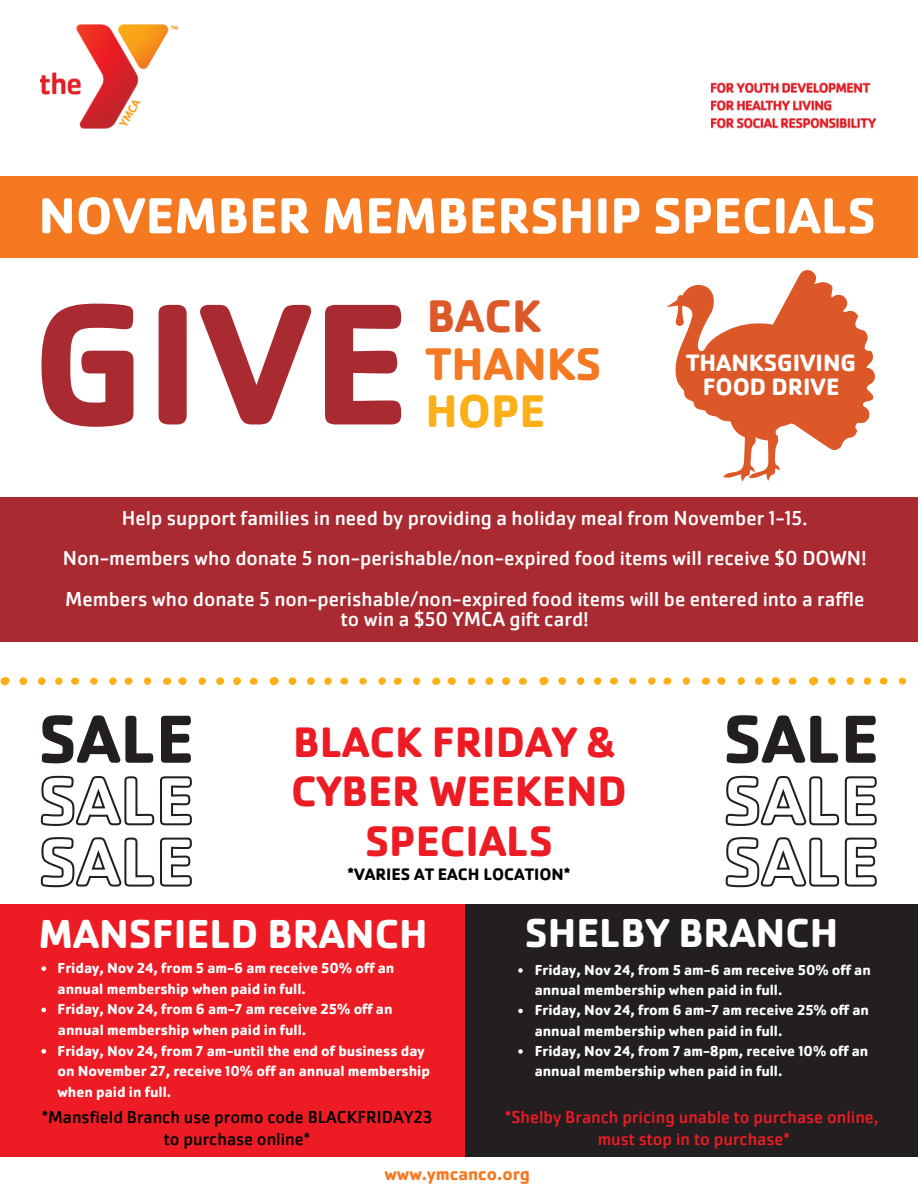
<style>
.page{position:relative;width:918px;height:1188px;background:#fff}
.page>*{position:absolute;margin:0;border:0;box-sizing:border-box;transform-origin:0 0}
.t1{font:700 179.1px "Cachet Pro";color:#a92b31}
.t2{font:700 70.35px "Cachet Pro";color:#231f20}
.t3{font:700 52.5px "Cachet Pro";color:#fff}
.t4{font:700 47.4px "Cachet Pro";color:#f47920}
.t5{font:700 47.4px "Cachet Pro";color:#dd5828}
.t6{font:700 47.4px "Cachet Pro";color:#fcaf17}
.t7{font:700 44.25px/49.5px "Cachet Pro";color:#ed1c24;text-align:center}
.t8{font:700 42px "Cachet Pro";color:#fff}
.t9{font:700 24.6px "Cachet Pro";color:#fff}
.t10{font:21px/20.2px "Cachet Pro";color:#fff;text-align:center}
.t11{font:18px "Cachet Pro";color:#ed1c24}
.t12{font:18px/21.3px "Cachet Pro";color:#000;text-align:center}
.t13{font:700 18px "Cachet Pro";color:#f47920}
.t14{font:700 17.25px "Cachet Pro";color:#000}
.t15{font:700 15px/20.7px "Cachet Pro";color:#fff}
</style>
<div class="page">
<img style="left:41px;top:24px;width:137px;height:105px">
<img style="left:712px;top:82px;width:164px;height:47px">
<div style="left:0;top:176px;width:918px;height:81px;background:#f47920"></div>
<svg style="left:667px;top:270px;width:208px;height:212px;fill:#dd5828"></svg>
<div style="left:0;top:498px;width:918px;height:144px;background:#a92b31"></div>
<div style="left:0;top:904px;width:465px;height:252px;background:#ed1c24"></div>
<div style="left:465px;top:904px;width:453px;height:252px;background:#231f20"></div>
<svg style="left:40px;top:775px;width:152px;height:51px"></svg>
<svg style="left:40px;top:837px;width:152px;height:51px"></svg>
<svg style="left:725px;top:775px;width:152px;height:51px"></svg>
<svg style="left:725px;top:837px;width:152px;height:51px"></svg>
<svg style="left:41px;top:966px;width:5px;height:5px"></svg>
<svg style="left:41px;top:1008px;width:5px;height:4px"></svg>
<svg style="left:41px;top:1049px;width:5px;height:5px"></svg>
<svg style="left:518px;top:968px;width:5px;height:5px"></svg>
<svg style="left:518px;top:1009px;width:5px;height:4px"></svg>
<svg style="left:518px;top:1049px;width:5px;height:5px"></svg>
<svg style="left:0;top:677px;width:10px;height:9px"></svg>
<svg style="left:178px;top:677px;width:9px;height:8px"></svg>
<div style="left:233px;top:677px;width:8px;height:8px;background:#fcaf17;border-radius:50%"></div>
<div style="left:216px;top:677px;width:8px;height:8px;background:#fcaf17;border-radius:50%"></div>
<div style="left:19px;top:677px;width:8px;height:8px;background:#fcaf17;border-radius:50%"></div>
<svg style="left:163px;top:678px;width:8px;height:7px"></svg>
<div style="left:38px;top:677px;width:8px;height:8px;background:#fcaf17;border-radius:50%"></div>
<div style="left:125px;top:678px;width:8px;height:7px;background:#fcaf17;border-radius:50%"></div>
<svg style="left:71px;top:678px;width:8px;height:7px"></svg>
<div style="left:199px;top:677px;width:7px;height:8px;background:#fcaf17;border-radius:50%"></div>
<svg style="left:250px;top:678px;width:8px;height:7px"></svg>
<div style="left:109px;top:677px;width:8px;height:8px;background:#fcaf17;border-radius:50%"></div>
<div style="left:55px;top:678px;width:8px;height:7px;background:#fcaf17;border-radius:50%"></div>
<svg style="left:144px;top:677px;width:7px;height:8px"></svg>
<div style="left:90px;top:678px;width:8px;height:7px;background:#fcaf17;border-radius:50%"></div>
<svg style="left:269px;top:677px;width:10px;height:9px"></svg>
<svg style="left:447px;top:677px;width:9px;height:8px"></svg>
<div style="left:502px;top:677px;width:8px;height:8px;background:#fcaf17;border-radius:50%"></div>
<div style="left:485px;top:677px;width:8px;height:8px;background:#fcaf17;border-radius:50%"></div>
<div style="left:289px;top:677px;width:7px;height:8px;background:#fcaf17;border-radius:50%"></div>
<svg style="left:432px;top:678px;width:8px;height:7px"></svg>
<div style="left:307px;top:677px;width:8px;height:8px;background:#fcaf17;border-radius:50%"></div>
<div style="left:394px;top:678px;width:8px;height:7px;background:#fcaf17;border-radius:50%"></div>
<svg style="left:340px;top:678px;width:8px;height:7px"></svg>
<div style="left:468px;top:677px;width:7px;height:8px;background:#fcaf17;border-radius:50%"></div>
<svg style="left:519px;top:678px;width:8px;height:7px"></svg>
<div style="left:378px;top:677px;width:8px;height:8px;background:#fcaf17;border-radius:50%"></div>
<div style="left:324px;top:678px;width:8px;height:7px;background:#fcaf17;border-radius:50%"></div>
<svg style="left:413px;top:677px;width:7px;height:8px"></svg>
<div style="left:359px;top:678px;width:8px;height:7px;background:#fcaf17;border-radius:50%"></div>
<svg style="left:539px;top:677px;width:10px;height:8px"></svg>
<svg style="left:717px;top:677px;width:9px;height:8px"></svg>
<div style="left:772px;top:677px;width:8px;height:8px;background:#fcaf17;border-radius:50%"></div>
<div style="left:755px;top:677px;width:8px;height:8px;background:#fcaf17;border-radius:50%"></div>
<div style="left:558px;top:677px;width:8px;height:8px;background:#fcaf17;border-radius:50%"></div>
<svg style="left:701px;top:677px;width:9px;height:8px"></svg>
<div style="left:577px;top:677px;width:7px;height:8px;background:#fcaf17;border-radius:50%"></div>
<div style="left:663px;top:677px;width:8px;height:8px;background:#fcaf17;border-radius:50%"></div>
<svg style="left:610px;top:678px;width:8px;height:7px"></svg>
<div style="left:738px;top:677px;width:7px;height:8px;background:#fcaf17;border-radius:50%"></div>
<svg style="left:789px;top:678px;width:8px;height:7px"></svg>
<div style="left:648px;top:677px;width:8px;height:8px;background:#fcaf17;border-radius:50%"></div>
<div style="left:594px;top:677px;width:8px;height:8px;background:#fcaf17;border-radius:50%"></div>
<svg style="left:683px;top:677px;width:7px;height:8px"></svg>
<div style="left:629px;top:678px;width:7px;height:7px;background:#fcaf17;border-radius:50%"></div>
<svg style="left:809px;top:677px;width:9px;height:8px"></svg>
<div style="left:828px;top:677px;width:8px;height:8px;background:#fcaf17;border-radius:50%"></div>
<div style="left:846px;top:677px;width:8px;height:8px;background:#fcaf17;border-radius:50%"></div>
<svg style="left:879px;top:678px;width:9px;height:7px"></svg>
<div style="left:864px;top:677px;width:7px;height:8px;background:#fcaf17;border-radius:50%"></div>
<div style="left:899px;top:678px;width:7px;height:7px;background:#fcaf17;border-radius:50%"></div>
<p class="t3" style="left:39px;top:182px;width:839px">NOVEMBER MEMBERSHIP SPECIALS</p>
<p class="t1" style="left:32px;top:251px;width:379px">GIVE</p>
<p class="t5" style="left:427px;top:286px;width:116px">BACK</p>
<p class="t4" style="left:426px;top:334px;width:177px">THANKS</p>
<p class="t6" style="left:426px;top:381px;width:121px">HOPE</p>
<p class="t9" style="left:686px;top:347px;width:172px">THANKSGIVING</p>
<p class="t9" style="left:703px;top:371px;width:138px">FOOD DRIVE</p>
<p class="t10" style="left:122px;top:508px;width:687px">Help support families in need by providing a holiday meal from November 1-15.</p>
<p class="t10" style="left:63px;top:548px;width:805px">Non-members who donate 5 non-perishable/non-expired food items will receive $0 DOWN!</p>
<p class="t10" style="left:65px;top:589px;width:801px">Members who donate 5 non-perishable/non-expired food items will be entered into a raffle to win a $50 YMCA gift card!</p>
<p class="t2" style="left:38px;top:695px;width:157px">SALE</p>
<p class="t2" style="left:723px;top:695px;width:157px">SALE</p>
<p class="t7" style="left:293px;top:717px;width:323px">BLACK FRIDAY &amp;</p>
<p class="t7" style="left:291px;top:766px;width:337px">CYBER WEEKEND<br>SPECIALS</p>
<p class="t14" style="left:348px;top:864px;width:224px">*VARIES AT EACH LOCATION*</p>
<p class="t8" style="left:38px;top:907px;width:391px">MANSFIELD BRANCH</p>
<p class="t15" style="left:58px;top:957px;width:338px">Friday, Nov 24, from 5 am-6 am receive 50% off an annual membership when paid in full.</p>
<p class="t15" style="left:58px;top:999px;width:337px">Friday, Nov 24, from 6 am-7 am receive 25% off an</p>
<p class="t15" style="left:58px;top:1040px;width:374px">Friday, Nov 24, from 7 am-until the end of business day on November 27, receive 10% off an annual membership when paid in full.</p>
<p class="t15" style="left:58px;top:1019px;width:250px">annual membership when paid in full.</p>
<p class="t8" style="left:525px;top:906px;width:315px">SHELBY BRANCH</p>
<p class="t15" style="left:535px;top:960px;width:338px;line-height:20.2px">Friday, Nov 24, from 5 am-6 am receive 50% off an annual membership when paid in full.</p>
<p class="t15" style="left:535px;top:1000px;width:336px;line-height:20.2px">Friday, Nov 24, from 6 am-7 am receive 25% off an annual membership when paid in full.</p>
<p class="t15" style="left:535px;top:1041px;width:335px;line-height:20.2px">Friday, Nov 24, from 7 am-8pm, receive 10% off an annual membership when paid in full.</p>
<p class="t12" style="left:42px;top:1107px;width:392px">*Mansfield Branch use promo code BLACKFRIDAY23 to purchase online*</p>
<p class="t11" style="left:505px;top:1106px;width:375px">*Shelby Branch pricing unable to purchase online,</p>
<p class="t11" style="left:598px;top:1127px;width:194px">must stop in to purchase*</p>
<p class="t13" style="left:384px;top:1162px;width:147px">www.ymcanco.org</p>
</div>
